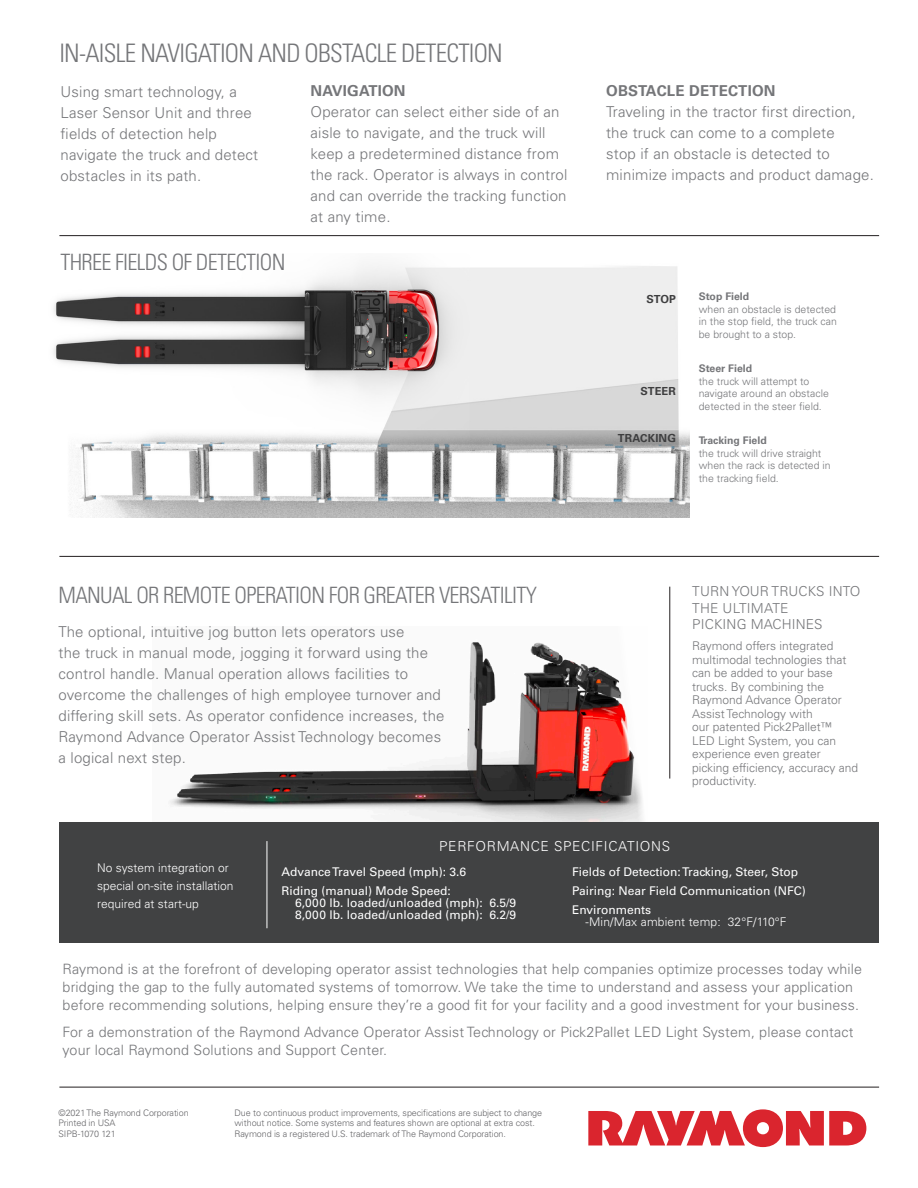
<style>
.page{position:relative;width:918px;height:1188px;background:#fff}
.page>*{position:absolute;margin:0;border:0;box-sizing:border-box;transform-origin:0 0}
.t1{font:300 condensed 25.5px "Univers LT Std";letter-spacing:-.03em;color:#757679}
.t2{font:300 condensed 22.5px "Univers LT Std";letter-spacing:-.03em;color:#757679}
.t3{font:300 15px/21px "Univers LT Std";letter-spacing:.01em;color:#757679}
.t4{font:300 14.25px/18px "Univers LT Std";letter-spacing:.01em;color:#757679}
.t5{font:300 13.65px/16.5px "Univers LT Std";letter-spacing:.01em;color:#757679}
.t6{font:300 13.65px "Univers LT Std";letter-spacing:.05em;color:#fff}
.t7{font:300 12px/13.5px "Univers LT Std";color:#757679}
.t8{font:12px/12px "Univers LT Std";color:#fff}
.t9{font:300 12px/18px "Univers LT Std";color:#fff}
.t10{font:700 11.1px "Univers LT Std";letter-spacing:.01em;color:#3e3e3f}
.t11{font:300 10.5px/12.6px "Univers LT Std";color:#757679}
.t12{font:300 9px/10.5px "Univers LT Std";letter-spacing:-.01em;color:#656568}
.s1{font-weight:700}
.s2{font-weight:400}
</style>
<div class="page">
<img style="left:169px;top:642px;width:473px;height:180px">
<hr style="left:59px;top:1087px;width:820px;height:1px;background:#231f20">
<svg style="left:588px;top:1109px;width:278px;height:38px"></svg>
<hr style="left:59px;top:556px;width:820px;height:1px;background:#231f20">
<hr style="left:59px;top:235px;width:820px;height:1px;background:#231f20">
<img style="left:53px;top:265px;width:636px;height:253px">
<hr style="left:670px;top:587px;width:1px;height:192px;background:#231f20">
<div style="left:59px;top:822px;width:820px;height:121px;background:#414243"></div>
<hr style="left:267px;top:841px;width:1px;height:87px;background:#fff">
<p class="t1" style="left:59px;top:37px;width:445px">IN-AISLE NAVIGATION AND OBSTACLE DETECTION</p>
<p class="t3" style="left:60px;top:81px;width:199px">Using smart technology, a<br>Laser Sensor Unit and three fields of detection help navigate the truck and detect obstacles in its path.</p>
<p class="t2" style="left:60px;top:249px;width:227px">THREE FIELDS OF DETECTION</p>
<p class="t3" style="left:310px;top:80px;width:258px"><span class="s1">NAVIGATION<br></span>Operator can select either side of an aisle to navigate, and the truck will keep a predetermined distance from the rack. Operator is always in control and can override the tracking function at any time.</p>
<p class="t3" style="left:606px;top:80px;width:269px"><span class="s1">OBSTACLE DETECTION<br></span>Traveling in the tractor first direction, the truck can come to a complete<br>stop if an obstacle is detected to minimize impacts and product damage.</p>
<p class="t10" style="left:647px;top:293px;width:31px">STOP</p>
<p class="t10" style="left:641px;top:385px;width:37px">STEER</p>
<p class="t10" style="left:618px;top:432px;width:60px">TRACKING</p>
<p class="t11" style="left:699px;top:290px;width:140px"><span class="s1">Stop Field<br></span>when an obstacle is detected in the stop field, the truck can be brought to a stop.</p>
<p class="t11" style="left:699px;top:362px;width:132px"><span class="s1">Steer Field<br></span>the truck will attempt to navigate around an obstacle detected in the steer field.</p>
<p class="t11" style="left:699px;top:434px;width:133px"><span class="s1">Tracking Field<br></span>the truck will drive straight when the rack is detected in the tracking field.</p>
<p class="t2" style="left:59px;top:582px;width:480px">MANUAL OR REMOTE OPERATION FOR GREATER VERSATILITY</p>
<p class="t3" style="left:59px;top:621px;width:387px">The optional, intuitive jog button lets operators use<br>the truck in manual mode, jogging it forward using the control handle. Manual operation allows facilities to overcome the challenges of high employee turnover and differing skill sets. As operator confidence increases, the Raymond Advance Operator Assist Technology becomes a logical next step.</p>
<p class="t6" style="left:439px;top:838px;width:232px">PERFORMANCE SPECIFICATIONS</p>
<p class="t5" style="left:692px;top:583px;width:170px">TURN YOUR TRUCKS INTO<br>THE ULTIMATE<br>PICKING MACHINES</p>
<p class="t7" style="left:692px;top:639px;width:168px">Raymond offers integrated multimodal technologies that can be added to your base trucks. By combining the<br>Raymond Advance Operator<br>Assist Technology with<br>our patented Pick2Pallet™<br>LED Light System, you can experience even greater picking efficiency, accuracy and productivity.</p>
<p class="t9" style="left:97px;top:859px;width:138px">No system integration or special on-site installation required at start-up</p>
<p class="t8" style="left:572px;top:866px;width:228px">Fields of Detection: Tracking, Steer, Stop</p>
<p class="t8" style="left:282px;top:866px;width:186px">Advance Travel Speed (mph): 3.6</p>
<p class="t8" style="left:295px;top:885px;width:223px;text-indent:-14px">Riding (manual) Mode Speed:<br>6,000 lb. loaded/unloaded (mph): 6.5/9<br>8,000 lb. loaded/unloaded (mph): 6.2/9</p>
<p class="t8" style="left:572px;top:885px;width:235px">Pairing: Near Field Communication (NFC)</p>
<p class="t9" style="left:586px;top:903px;width:202px;line-height:12px;text-indent:-14px"><span class="s2">Environments<br></span>-Min/Max ambient temp: 32°F/110°F</p>
<p class="t4" style="left:63px;top:960px;width:801px">Raymond is at the forefront of developing operator assist technologies that help companies optimize processes today while bridging the gap to the fully automated systems of tomorrow. We take the time to understand and assess your application before recommending solutions, helping ensure they’re a good fit for your facility and a good investment for your business.</p>
<p class="t4" style="left:63px;top:1023px;width:793px">For a demonstration of the Raymond Advance Operator Assist Technology or Pick2Pallet LED Light System, please contact your local Raymond Solutions and Support Center.</p>
<p class="t12" style="left:59px;top:1107px;width:132px">©2021 The Raymond Corporation</p>
<p class="t12" style="left:59px;top:1118px;width:58px">Printed in USA</p>
<p class="t12" style="left:59px;top:1128px;width:59px">SIPB-1070 121</p>
<p class="t12" style="left:235px;top:1107px;width:309px">Due to continuous product improvements, specifications are subject to change without notice. Some systems and features shown are optional at extra cost.<br>Raymond is a registered U.S. trademark of The Raymond Corporation.</p>
</div>
